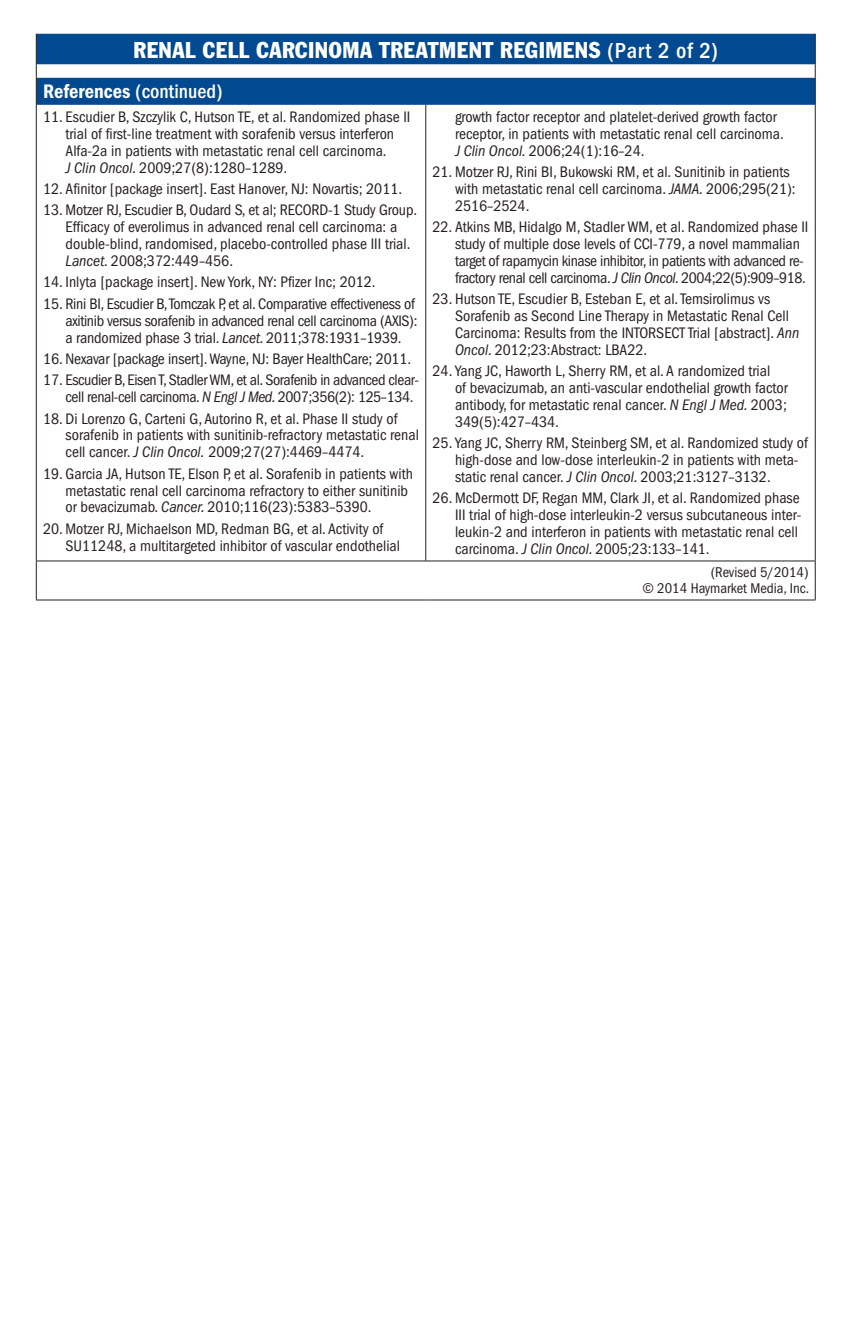
<style>
.page{position:relative;width:851px;height:1337px;background:#fff}
.page>*{position:absolute;margin:0;border:0;box-sizing:border-box;transform-origin:0 0}
.t1{font:condensed 22.5px "Franklin Gothic Std";letter-spacing:.025em;color:#fff}
.t2{font:500 condensed 20.25px "ITC Franklin Gothic Std";color:#fff}
.t3{font:condensed 15.75px/16.9px "ITC Franklin Gothic Std";color:#231f20}
.t4{font:condensed 15.75px/16.9px "ITC Franklin Gothic Std";letter-spacing:-.025em;color:#231f20}
.t5{font:condensed 15.75px/16.9px "ITC Franklin Gothic Std";letter-spacing:-.02em;color:#231f20}
.t6{font:condensed 14.62px/15.8px "ITC Franklin Gothic Std";color:#231f20;text-align:right}
.s1{font-family:"ITC Franklin Gothic Std";font-weight:500}
.s2{font-family:"ITC Franklin Gothic Std Dm Cd";font-weight:400;font-stretch:normal}
.s3{font-style:italic}
</style>
<div class="page">
<svg style="left:37px;top:34px;width:777px;height:71px;fill:#014990"></svg>
<hr style="left:36px;top:34px;width:1px;height:30px;background:#231f20">
<hr style="left:814px;top:34px;width:1px;height:30px;background:#231f20">
<svg style="left:36px;top:64px;width:1px;height:41px"></svg>
<svg style="left:814px;top:64px;width:1px;height:41px"></svg>
<hr style="left:36px;top:105px;width:1px;height:455px;background:#231f20">
<hr style="left:425px;top:105px;width:1px;height:455px;background:#231f20">
<hr style="left:814px;top:105px;width:1px;height:455px;background:#231f20">
<hr style="left:36px;top:560px;width:390px;height:1px;background:#231f20">
<hr style="left:36px;top:561px;width:1px;height:38px;background:#231f20">
<hr style="left:426px;top:560px;width:389px;height:1px;background:#231f20">
<hr style="left:814px;top:561px;width:1px;height:38px;background:#231f20">
<hr style="left:36px;top:599px;width:390px;height:1px;background:#231f20">
<hr style="left:426px;top:599px;width:389px;height:1px;background:#231f20">
<h1 class="t1" style="left:133px;top:36px;width:586px">RENAL CELL CARCINOMA TREATMENT REGIMENS <span class="s1">(Part 2 of 2)</span></h1>
<p class="t2" style="left:43px;top:80px;width:181px"><span class="s2">References</span> (continued)</p>
<p class="t3" style="left:66px;top:109px;width:346px;text-indent:-23px">11. Escudier B, Szczylik C, Hutson TE, et al. Randomized phase II trial of first-line treatment with sorafenib versus interferon Alfa-2a in patients with metastatic renal cell carcinoma.<br><span class="s3">J Clin Oncol.</span> 2009;27(8):1280–1289.</p>
<p class="t3" style="left:43px;top:180px;width:360px">12. Afinitor [package insert]. East Hanover, NJ: Novartis; 2011.</p>
<p class="t3" style="left:66px;top:202px;width:353px;text-indent:-23px">13. Motzer RJ, Escudier B, Oudard S, et al; RECORD-1 Study Group.<br>Efficacy of everolimus in advanced renal cell carcinoma: a double-blind, randomised, placebo-controlled phase III trial.<br><span class="s3">Lancet.</span> 2008;372:449–456.</p>
<p class="t3" style="left:43px;top:274px;width:334px">14. Inlyta [package insert]. New York, NY: Pfizer Inc; 2012.</p>
<p class="t5" style="left:66px;top:295px;width:353px;text-indent:-23px">15. Rini BI, Escudier B, Tomczak P, et al. Comparative effectiveness of axitinib versus sorafenib in advanced renal cell carcinoma (AXIS): a randomized phase 3 trial. <span class="s3">Lancet.</span> 2011;378:1931–1939.</p>
<p class="t3" style="left:43px;top:350px;width:369px">16. Nexavar [package insert]. Wayne, NJ: Bayer HealthCare; 2011.</p>
<p class="t4" style="left:66px;top:372px;width:355px;text-indent:-23px">17. Escudier B, Eisen T, Stadler WM, et al. Sorafenib in advanced clear&shy;cell renal-cell carcinoma. <span class="s3">N Engl J Med.</span> 2007;356(2): 125–134.</p>
<p class="t3" style="left:66px;top:410px;width:355px;text-indent:-23px">18. Di Lorenzo G, Carteni G, Autorino R, et al. Phase II study of sorafenib in patients with sunitinib-refractory metastatic renal cell cancer. <span class="s3">J Clin Oncol.</span> 2009;27(27):4469–4474.</p>
<p class="t3" style="left:66px;top:465px;width:349px;text-indent:-23px">19. Garcia JA, Hutson TE, Elson P, et al. Sorafenib in patients with metastatic renal cell carcinoma refractory to either sunitinib or bevacizumab. <span class="s3">Cancer.</span> 2010;116(23):5383–5390.</p>
<p class="t3" style="left:66px;top:520px;width:336px;text-indent:-23px">20. Motzer RJ, Michaelson MD, Redman BG, et al. Activity of<br>SU11248, a multitargeted inhibitor of vascular endothelial</p>
<p class="t3" style="left:455px;top:108px;width:330px">growth factor receptor and platelet-derived growth factor receptor, in patients with metastatic renal cell carcinoma.<br><span class="s3">J Clin Oncol.</span> 2006;24(1):16–24.</p>
<p class="t3" style="left:455px;top:164px;width:342px;text-indent:-23px">21. Motzer RJ, Rini BI, Bukowski RM, et al. Sunitinib in patients with metastatic renal cell carcinoma. <span class="s3">JAMA.</span> 2006;295(21):<br>2516–2524.</p>
<p class="t4" style="left:455px;top:219px;width:355px;text-indent:-23px">22. Atkins MB, Hidalgo M, Stadler WM, et al. Randomized phase II study of multiple dose levels of CCI-779, a novel mammalian target of rapamycin kinase inhibitor, in patients with advanced re&shy;fractory renal cell carcinoma. <span class="s3">J Clin Oncol.</span> 2004;22(5):909–918.</p>
<p class="t3" style="left:455px;top:291px;width:346px;text-indent:-23px">23. Hutson TE, Escudier B, Esteban E, et al. Temsirolimus vs Sorafenib as Second Line Therapy in Metastatic Renal Cell Carcinoma: Results from the INTORSECT Trial [abstract]. <span class="s3">Ann Oncol.</span> 2012;23:Abstract: LBA22.</p>
<p class="t3" style="left:455px;top:363px;width:334px;text-indent:-23px">24. Yang JC, Haworth L, Sherry RM, et al. A randomized trial<br>of bevacizumab, an anti-vascular endothelial growth factor antibody, for metastatic renal cancer. <span class="s3">N Engl J Med.</span> 2003; 349(5):427–434.</p>
<p class="t3" style="left:455px;top:435px;width:354px;text-indent:-23px">25. Yang JC, Sherry RM, Steinberg SM, et al. Randomized study of high-dose and low-dose interleukin-2 in patients with meta&shy;static renal cancer. <span class="s3">J Clin Oncol.</span> 2003;21:3127–3132.</p>
<p class="t3" style="left:455px;top:490px;width:347px;text-indent:-23px">26. McDermott DF, Regan MM, Clark JI, et al. Randomized phase III trial of high-dose interleukin-2 versus subcutaneous inter&shy;leukin-2 and interferon in patients with metastatic renal cell carcinoma. <span class="s3">J Clin Oncol.</span> 2005;23:133–141.</p>
<p class="t6" style="left:642px;top:565px;width:168px">(Revised 5/2014)<br>© 2014 Haymarket Media, Inc.</p>
</div>
